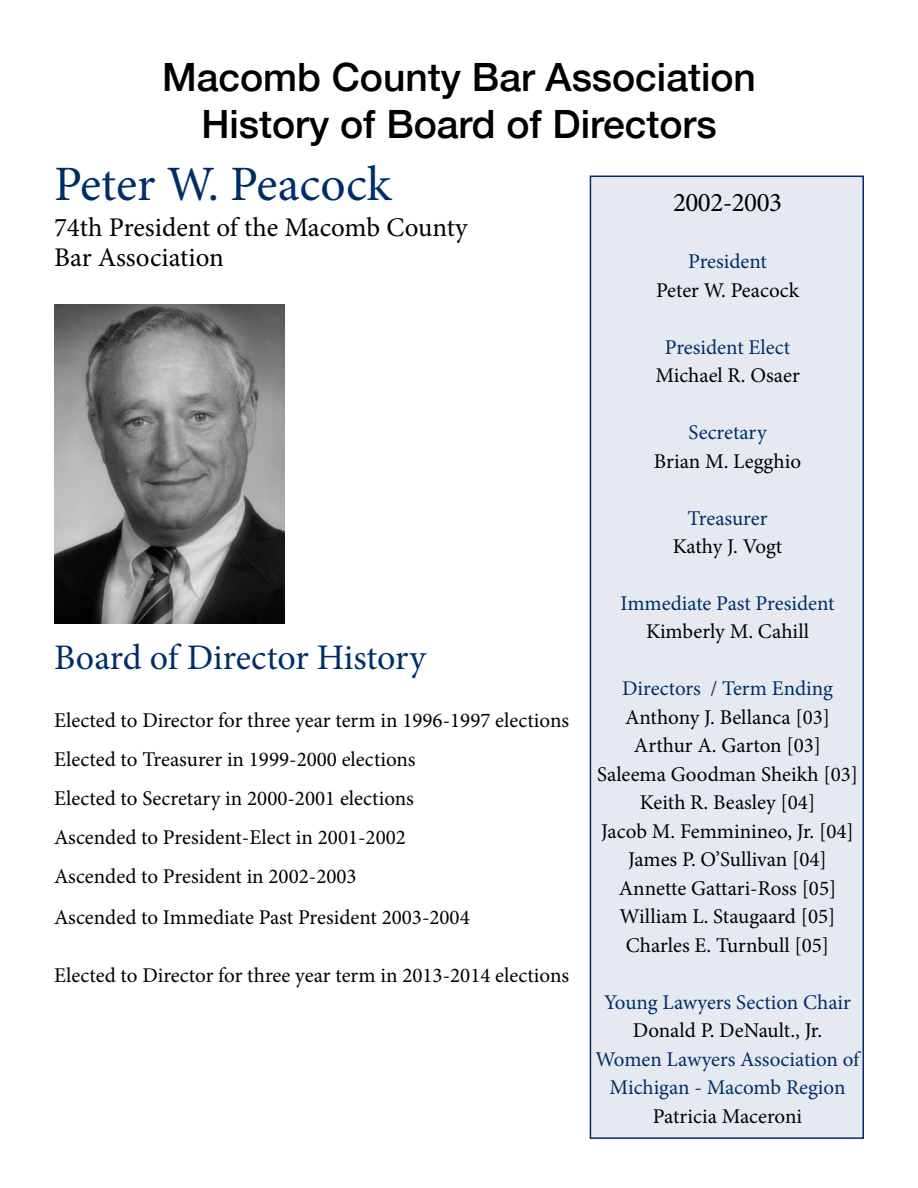
<style>
.page{position:relative;width:918px;height:1188px;background:#fff}
.page>*{position:absolute;margin:0;border:0;box-sizing:border-box;transform-origin:0 0}
.t1{font:49.5px "Minion Pro";color:#002d6a}
.t2{font:500 39px/46.8px "Helvetica Neue";color:#000;text-align:center}
.t3{font:36px "Minion Pro";letter-spacing:-.005em;color:#002d6a}
.t4{font:27px/30px "Minion Pro";color:#000}
.t5{font:27px "Minion Pro";letter-spacing:-.02em;color:#000}
.t6{font:21px/28.5px "Minion Pro";color:#000;text-align:center}
.t7{font:21px/28.5px "Minion Pro";color:#002d6a;text-align:center}
</style>
<div class="page">
<div style="left:590px;top:176px;width:273px;height:962px;background:#e6eaf0"></div>
<div style="left:590px;top:176px;width:274px;height:963px;border:2px solid #002d6a"></div>
<img style="left:54px;top:304px;width:230px;height:319px">
<h2 class="t2" style="left:162px;top:51px;width:595px">Macomb County Bar Association<br>History of Board of Directors</h2>
<h1 class="t1" style="left:54px;top:151px;width:339px">Peter W. Peacock</h1>
<p class="t4" style="left:54px;top:213px;width:415px">74th President of the Macomb County<br>Bar Association</p>
<h3 class="t3" style="left:54px;top:633px;width:374px">Board of Director History</h3>
<p class="t6" style="left:54px;top:701px;width:517px;line-height:39.3px;text-align:left">Elected to Director for three year term in 1996-1997 elections Elected to Treasurer in 1999-2000 elections<br>Elected to Secretary in 2000-2001 elections<br>Ascended to President-Elect in 2001-2002<br>Ascended to President in 2002-2003<br>Ascended to Immediate Past President 2003-2004</p>
<p class="t6" style="left:54px;top:961px;width:517px">Elected to Director for three year term in 2013-2014 elections</p>
<p class="t5" style="left:673px;top:184px;width:110px">2002-2003</p>
<p class="t7" style="left:688px;top:247px;width:80px">President</p>
<p class="t6" style="left:656px;top:276px;width:145px">Peter W. Peacock</p>
<p class="t7" style="left:665px;top:333px;width:127px">President Elect</p>
<p class="t6" style="left:655px;top:361px;width:146px">Michael R. Osaer</p>
<p class="t7" style="left:688px;top:418px;width:80px">Secretary</p>
<p class="t6" style="left:654px;top:447px;width:149px">Brian M. Legghio</p>
<p class="t7" style="left:688px;top:504px;width:81px">Treasurer</p>
<p class="t6" style="left:673px;top:532px;width:111px">Kathy J. Vogt</p>
<p class="t7" style="left:621px;top:589px;width:215px">Immediate Past President</p>
<p class="t6" style="left:646px;top:618px;width:165px">Kimberly M. Cahill</p>
<p class="t7" style="left:622px;top:675px;width:212px">Directors / Term Ending</p>
<p class="t6" style="left:597px;top:703px;width:263px">Anthony J. Bellanca [03]<br>Arthur A. Garton [03]<br>Saleema Goodman Sheikh [03]<br>Keith R. Beasley [04]<br>Jacob M. Femminineo, Jr. [04]<br>James P. O’Sullivan [04]<br>Annette Gattari-Ross [05]<br>William L. Staugaard [05]<br>Charles E. Turnbull [05]</p>
<p class="t7" style="left:604px;top:988px;width:248px">Young Lawyers Section Chair</p>
<p class="t6" style="left:633px;top:1017px;width:191px">Donald P. DeNault., Jr.</p>
<p class="t7" style="left:596px;top:1045px;width:265px">Women Lawyers Association of<br>Michigan - Macomb Region</p>
<p class="t6" style="left:653px;top:1102px;width:151px">Patricia Maceroni</p>
</div>
